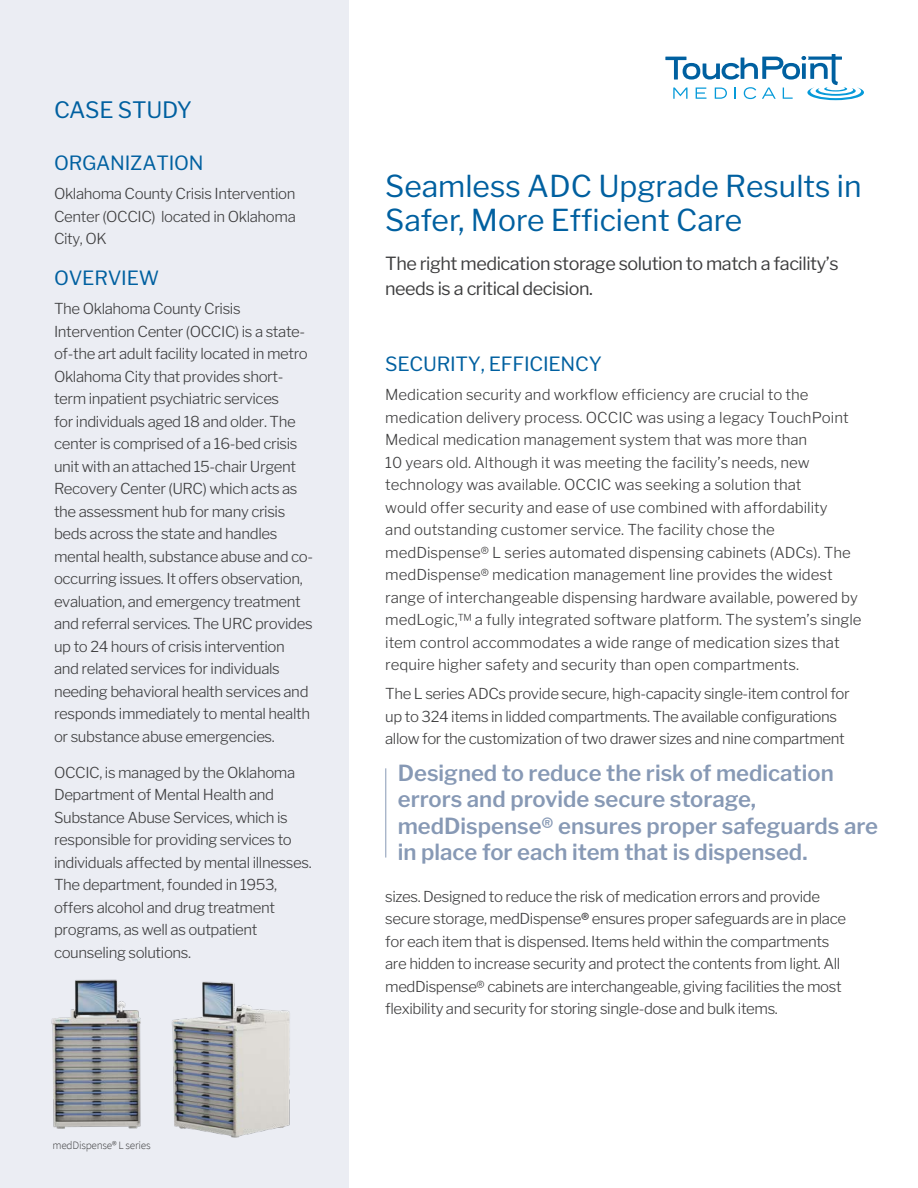
<style>
.page{position:relative;width:918px;height:1188px;background:#fff}
.page>*{position:absolute;margin:0;border:0;box-sizing:border-box;transform-origin:0 0}
.t1{font:30px/34.5px "Libre Franklin";color:#0060a0}
.t2{font:22.5px "Libre Franklin";letter-spacing:-.01em;color:#0060a0}
.Text_pull_out_box{font:600 22.05px/26.5px "Libre Franklin";color:#8799b5}
._1SubHeader{font:19.5px "Libre Franklin";letter-spacing:-.01em;color:#0060a0}
.t3{font:18px/25.5px "Libre Franklin";letter-spacing:-.025em;color:#3e3e3f}
.Body_Copy_-_last_par{font:300 15px/22.5px "Libre Franklin";letter-spacing:-.025em;color:#3e3e3f}
.Body_Copy{font:300 15px/22.5px "Libre Franklin";color:#3e3e3f}
.Photo_Caption{font:300 11.25px "Source Sans Pro";letter-spacing:-.02em;color:#3e3e3f}
.s1{font-weight:600}
</style>
<div class="page">
<div style="left:0;top:0;width:349px;height:1188px;background:#ebedf3"></div>
<svg style="left:665px;top:54px;width:199px;height:46px"></svg>
<svg style="left:802px;top:63px;width:4px;height:16px"></svg>
<hr style="left:385px;top:768px;width:1px;height:90px;background:#8799b5">
<img style="left:176px;top:981px;width:114px;height:157px">
<img style="left:51px;top:979px;width:125px;height:150px">
<h2 class="t2" style="left:54px;top:96px;width:139px">CASE STUDY</h2>
<p class="_1SubHeader" style="left:54px;top:151px;width:151px">ORGANIZATION</p>
<p class="Body_Copy_-_last_par" style="left:54px;top:183px;width:243px;text-align:justify">Oklahoma County Crisis Intervention Center (OCCIC) located in Oklahoma City, OK</p>
<p class="_1SubHeader" style="left:54px;top:266px;width:107px">OVERVIEW</p>
<p class="Body_Copy_-_last_par" style="left:54px;top:297px;width:261px">The Oklahoma County Crisis Intervention Center (OCCIC) is a state&shy;of-the art adult facility located in metro Oklahoma City that provides short&shy;term inpatient psychiatric services<br>for individuals aged 18 and older. The center is comprised of a 16-bed crisis unit with an attached 15-chair Urgent Recovery Center (URC) which acts as the assessment hub for many crisis beds across the state and handles mental health, substance abuse and co&shy;occurring issues. It offers observation, evaluation, and emergency treatment and referral services. The URC provides up to 24 hours of crisis intervention and related services for individuals needing behavioral health services and responds immediately to mental health or substance abuse emergencies.</p>
<p class="Body_Copy_-_last_par" style="left:54px;top:761px;width:259px">OCCIC, is managed by the Oklahoma Department of Mental Health and Substance Abuse Services, which is responsible for providing services to individuals affected by mental illnesses.<br>The department, founded in 1953, offers alcohol and drug treatment programs, as well as outpatient counseling solutions.</p>
<p class="Text_pull_out_box" style="left:398px;top:760px;width:482px">Designed to reduce the risk of medication errors and provide secure storage, medDispense® ensures proper safeguards are in place for each item that is dispensed.</p>
<h1 class="t1" style="left:385px;top:169px;width:478px">Seamless ADC Upgrade Results in<br>Safer, More Efficient Care</h1>
<p class="t3" style="left:385px;top:250px;width:455px">The right medication storage solution to match a facility’s needs is a critical decision.</p>
<p class="_1SubHeader" style="left:385px;top:352px;width:218px">SECURITY, EFFICIENCY</p>
<p class="Body_Copy" style="left:385px;top:383px;width:478px">Medication security and workflow efficiency are crucial to the medication delivery process. OCCIC was using a legacy TouchPoint Medical medication management system that was more than<br>10 years old. Although it was meeting the facility’s needs, new technology was available. OCCIC was seeking a solution that<br>would offer security and ease of use combined with affordability<br>and outstanding customer service. The facility chose the medDispense® L series automated dispensing cabinets (ADCs). The medDispense® medication management line provides the widest range of interchangeable dispensing hardware available, powered by medLogic,™ a fully integrated software platform. The system’s single item control accommodates a wide range of medication sizes that require higher safety and security than open compartments.</p>
<p class="Body_Copy_-_last_par" style="left:385px;top:683px;width:466px">The L series ADCs provide secure, high-capacity single-item control for up to 324 items in lidded compartments. The available configurations allow for the customization of two drawer sizes and nine compartment</p>
<p class="Body_Copy_-_last_par" style="left:385px;top:885px;width:462px">sizes. Designed to reduce the risk of medication errors and provide secure storage, medDispense<span class="s1">®</span> ensures proper safeguards are in place for each item that is dispensed. Items held within the compartments are hidden to increase security and protect the contents from light. All medDispense® cabinets are interchangeable, giving facilities the most flexibility and security for storing single-dose and bulk items.</p>
<p class="Photo_Caption" style="left:52px;top:1138px;width:100px">medDispense® L series</p>
</div>
